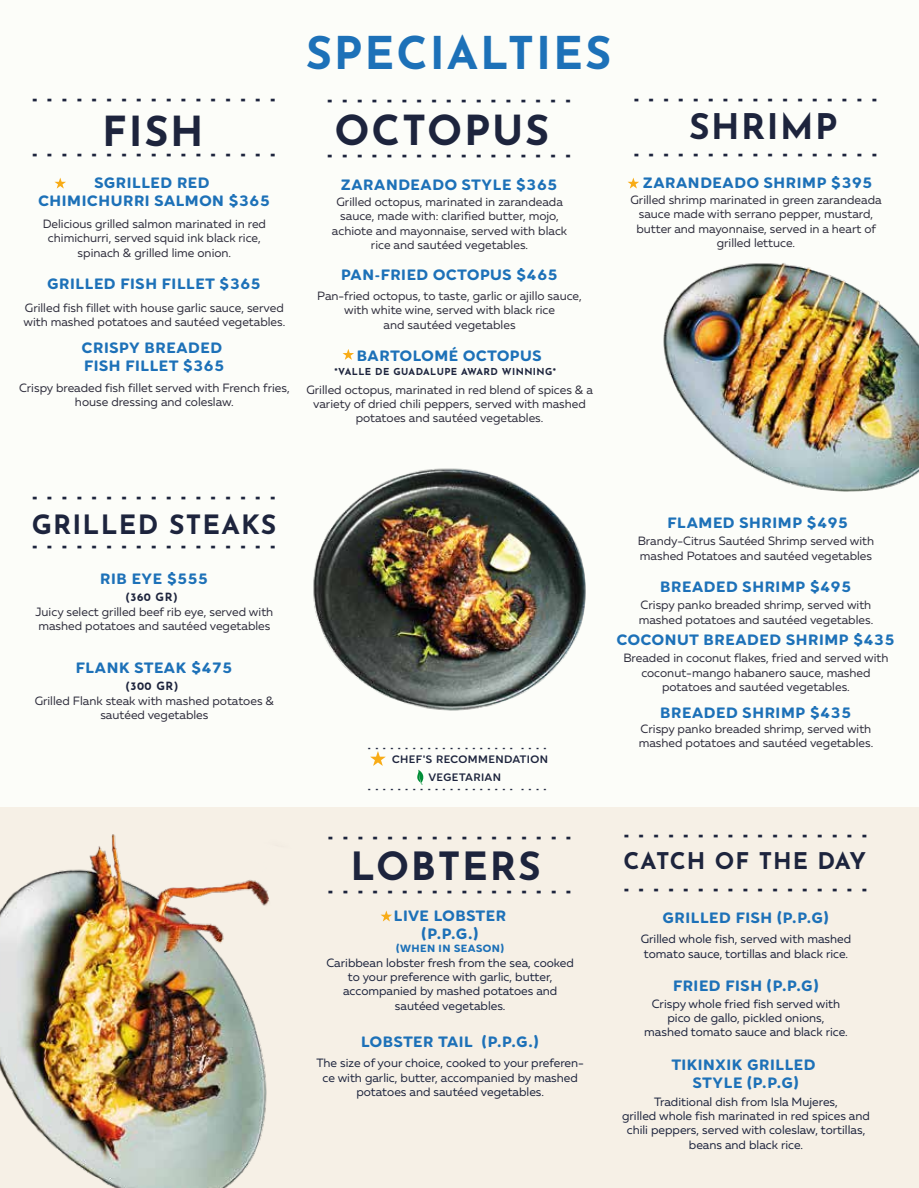
<style>
.page{position:relative;width:919px;height:1188px;background:#fff}
.page>*{position:absolute;margin:0;border:0;box-sizing:border-box;transform-origin:0 0}
.t1{font:700 45px "Josefin Sans";letter-spacing:.045em;color:#1d71b8}
.t2{font:700 41.25px "Josefin Sans";letter-spacing:.045em;color:#1d243d}
.t3{font:700 38.85px "Josefin Sans";letter-spacing:.045em;color:#1d243d}
.t4{font:700 35.25px "Josefin Sans";letter-spacing:.045em;color:#1d243d}
.t5{font:700 26.55px "Josefin Sans";letter-spacing:.045em;color:#1d243d}
.t6{font:700 22.95px "Josefin Sans";letter-spacing:.045em;color:#1d243d}
.t7{font:700 21.6px "Josefin Sans";color:#1d243d;scale:.96 1}
.t8{font:700 15px/18px "Cerco DEMO";letter-spacing:.045em;color:#1d71b8;text-align:center}
.t9{font:12px/14.4px "Muller";color:#2d2c3b;text-align:center}
.t10{font:12px/14.4px "Muller";color:#1d243d;text-align:center}
.t11{font:700 11.25px "Josefin Sans";letter-spacing:.045em;color:#1d243d}
.t12{font:700 10.8px "Josefin Sans";color:#1d243d;scale:.96 1}
.t13{font:500 10.8px/18px "Cerco DEMO";letter-spacing:.045em;color:#1d243d}
.t14{font:700 10.5px "Cerco DEMO";letter-spacing:.045em;color:#1d71b8}
.t15{font:700 9.6px "Josefin Sans";letter-spacing:.045em;color:#1d243d}
</style>
<div class="page">
<div style="left:0;top:804px;width:919px;height:384px;background:#f6f0e6"></div>
<div style="left:0;top:0;width:919px;height:807px;background:#fcfdf9"></div>
<img style="left:663px;top:263px;width:256px;height:229px">
<img style="left:313px;top:468px;width:273px;height:243px">
<img style="left:0;top:834px;width:270px;height:354px">
<svg style="left:627px;top:178px;width:12px;height:10px"></svg>
<svg style="left:343px;top:349px;width:11px;height:11px"></svg>
<svg style="left:55px;top:178px;width:11px;height:10px"></svg>
<svg style="left:381px;top:911px;width:11px;height:10px"></svg>
<svg style="left:370px;top:751px;width:15px;height:15px"></svg>
<svg style="left:417px;top:770px;width:6px;height:15px"></svg>
<h1 class="t1" style="left:306px;top:20px;width:307px">SPECIALTIES</h1>
<h3 class="t7" style="left:32px;top:81px;width:256px">- - - - - - - - - - - - - - - - -</h3>
<h3 class="t7" style="left:327px;top:82px;width:256px">- - - - - - - - - - - - - - - - -</h3>
<h3 class="t7" style="left:633px;top:81px;width:256px">- - - - - - - - - - - - - - - - -</h3>
<h2 class="t2" style="left:102px;top:100px;width:103px">FISH</h2>
<h3 class="t7" style="left:32px;top:137px;width:256px">- - - - - - - - - - - - - - - - -</h3>
<h2 class="t2" style="left:334px;top:100px;width:216px">OCTOPUS</h2>
<h3 class="t7" style="left:327px;top:138px;width:256px">- - - - - - - - - - - - - - - - -</h3>
<h3 class="t4" style="left:689px;top:101px;width:150px">SHRIMP</h3>
<h3 class="t7" style="left:633px;top:137px;width:256px">- - - - - - - - - - - - - - - - -</h3>
<p class="t8" style="left:38px;top:173px;width:233px">SGRILLED RED<br>CHIMICHURRI SALMON $365</p>
<p class="t9" style="left:43px;top:216px;width:225px">Delicious grilled salmon marinated in red chimichurri, served squid ink black rice, spinach &amp; grilled lime onion.</p>
<p class="t8" style="left:48px;top:274px;width:215px">GRILLED FISH FILLET $365</p>
<p class="t9" style="left:23px;top:300px;width:263px;text-align:left">Grilled fish fillet with house garlic sauce, served with mashed potatoes and sautéed vegetables.</p>
<p class="t8" style="left:82px;top:338px;width:144px;text-align:left">CRISPY BREADED<br>FISH FILLET $365</p>
<p class="t9" style="left:19px;top:380px;width:272px">Crispy breaded fish fillet served with French fries, house dressing and coleslaw.</p>
<p class="t8" style="left:341px;top:175px;width:217px">ZARANDEADO STYLE $365</p>
<p class="t9" style="left:332px;top:194px;width:237px">Grilled octopus, marinated in zarandeada sauce, made with: clarified butter, mojo, achiote and mayonnaise, served with black rice and sautéed vegetables.</p>
<p class="t8" style="left:341px;top:265px;width:218px">PAN-FRIED OCTOPUS $465</p>
<p class="t9" style="left:317px;top:288px;width:266px">Pan-fried octopus, to taste, garlic or ajillo sauce, with white wine, served with black rice<br>and sautéed vegetables</p>
<p class="t8" style="left:357px;top:346px;width:186px">BARTOLOMÉ OCTOPUS</p>
<p class="t15" style="left:334px;top:365px;width:223px">*VALLE DE GUADALUPE AWARD WINNING*</p>
<p class="t9" style="left:306px;top:382px;width:288px">Grilled octopus, marinated in red blend of spices &amp; a variety of dried chili peppers, served with mashed potatoes and sautéed vegetables.</p>
<p class="t8" style="left:643px;top:173px;width:230px">ZARANDEADO SHRIMP $395</p>
<p class="t9" style="left:630px;top:192px;width:253px">Grilled shrimp marinated in green zarandeada sauce made with serrano pepper, mustard, butter and mayonnaise, served in a heart of grilled lettuce.</p>
<h3 class="t7" style="left:32px;top:480px;width:256px">- - - - - - - - - - - - - - - - -</h3>
<h3 class="t5" style="left:32px;top:504px;width:246px">GRILLED STEAKS</h3>
<h3 class="t7" style="left:32px;top:528px;width:256px">- - - - - - - - - - - - - - - - -</h3>
<p class="t8" style="left:100px;top:569px;width:109px">RIB EYE $555</p>
<p class="t9" style="left:36px;top:604px;width:239px;text-align:left">Juicy select grilled beef rib eye, served with mashed potatoes and sautéed vegetables</p>
<p class="t11" style="left:125px;top:588px;width:54px">(360 GR)</p>
<p class="t8" style="left:76px;top:658px;width:158px">FLANK STEAK $475</p>
<p class="t9" style="left:35px;top:694px;width:241px">Grilled Flank steak with mashed potatoes &amp; sautéed vegetables</p>
<p class="t11" style="left:125px;top:678px;width:54px">(300 GR)</p>
<p class="t12" style="left:368px;top:739px;width:188px">- - - - - - - - - - - - - - - - - - - - - - - -</p>
<p class="t12" style="left:368px;top:780px;width:188px">- - - - - - - - - - - - - - - - - - - - - - - -</p>
<p class="t13" style="left:428px;top:750px;width:121px;text-indent:-36px">CHEF'S RECOMMENDATION<br>VEGETARIAN</p>
<h3 class="t7" style="left:327px;top:819px;width:256px">- - - - - - - - - - - - - - - - -</h3>
<h3 class="t3" style="left:350px;top:837px;width:192px">LOBTERS</h3>
<h3 class="t7" style="left:327px;top:873px;width:256px">- - - - - - - - - - - - - - - - -</h3>
<p class="t8" style="left:394px;top:907px;width:114px">LIVE LOBSTER (P.P.G.)</p>
<p class="t14" style="left:396px;top:940px;width:109px">(WHEN IN SEASON)</p>
<p class="t10" style="left:326px;top:955px;width:249px">Caribbean lobster fresh from the sea, cooked to your preference with garlic, butter, accompanied by mashed potatoes and sautéed vegetables.</p>
<p class="t8" style="left:361px;top:1032px;width:179px">LOBSTER TAIL (P.P.G.)</p>
<p class="t10" style="left:316px;top:1056px;width:269px">The size of your choice, cooked to your preferen&shy;ce with garlic, butter, accompanied by mashed potatoes and sautéed vegetables.</p>
<p class="t8" style="left:667px;top:513px;width:182px">FLAMED SHRIMP $495</p>
<p class="t9" style="left:637px;top:534px;width:238px;text-align:left">Brandy-Citrus Sautéed Shrimp served with mashed Potatoes and sautéed vegetables</p>
<p class="t8" style="left:660px;top:577px;width:192px">BREADED SHRIMP $495</p>
<p class="t9" style="left:638px;top:598px;width:236px;text-align:left">Crispy panko breaded shrimp, served with mashed potatoes and sautéed vegetables.</p>
<p class="t8" style="left:617px;top:630px;width:279px">COCONUT BREADED SHRIMP $435</p>
<p class="t9" style="left:623px;top:651px;width:267px">Breaded in coconut flakes, fried and served with coconut-mango habanero sauce, mashed potatoes and sautéed vegetables.</p>
<p class="t8" style="left:660px;top:703px;width:192px">BREADED SHRIMP $435</p>
<p class="t9" style="left:638px;top:721px;width:236px;text-align:left">Crispy panko breaded shrimp, served with mashed potatoes and sautéed vegetables.</p>
<h3 class="t7" style="left:623px;top:817px;width:256px">- - - - - - - - - - - - - - - - -</h3>
<h3 class="t6" style="left:623px;top:843px;width:244px">CATCH OF THE DAY</h3>
<h3 class="t7" style="left:623px;top:871px;width:256px">- - - - - - - - - - - - - - - - -</h3>
<p class="t8" style="left:662px;top:908px;width:167px">GRILLED FISH (P.P.G)</p>
<p class="t10" style="left:641px;top:932px;width:212px;text-align:left">Grilled whole fish, served with mashed tomato sauce, tortillas and black rice.</p>
<p class="t8" style="left:673px;top:976px;width:147px">FRIED FISH (P.P.G)</p>
<p class="t10" style="left:644px;top:996px;width:205px">Crispy whole fried fish served with pico de gallo, pickled onions, mashed tomato sauce and black rice.</p>
<p class="t8" style="left:671px;top:1055px;width:145px">TIKINXIK GRILLED<br>STYLE (P.P.G)</p>
<p class="t10" style="left:622px;top:1094px;width:249px">Traditional dish from Isla Mujeres,<br>grilled whole fish marinated in red spices and chili peppers, served with coleslaw, tortillas, beans and black rice.</p>
</div>
